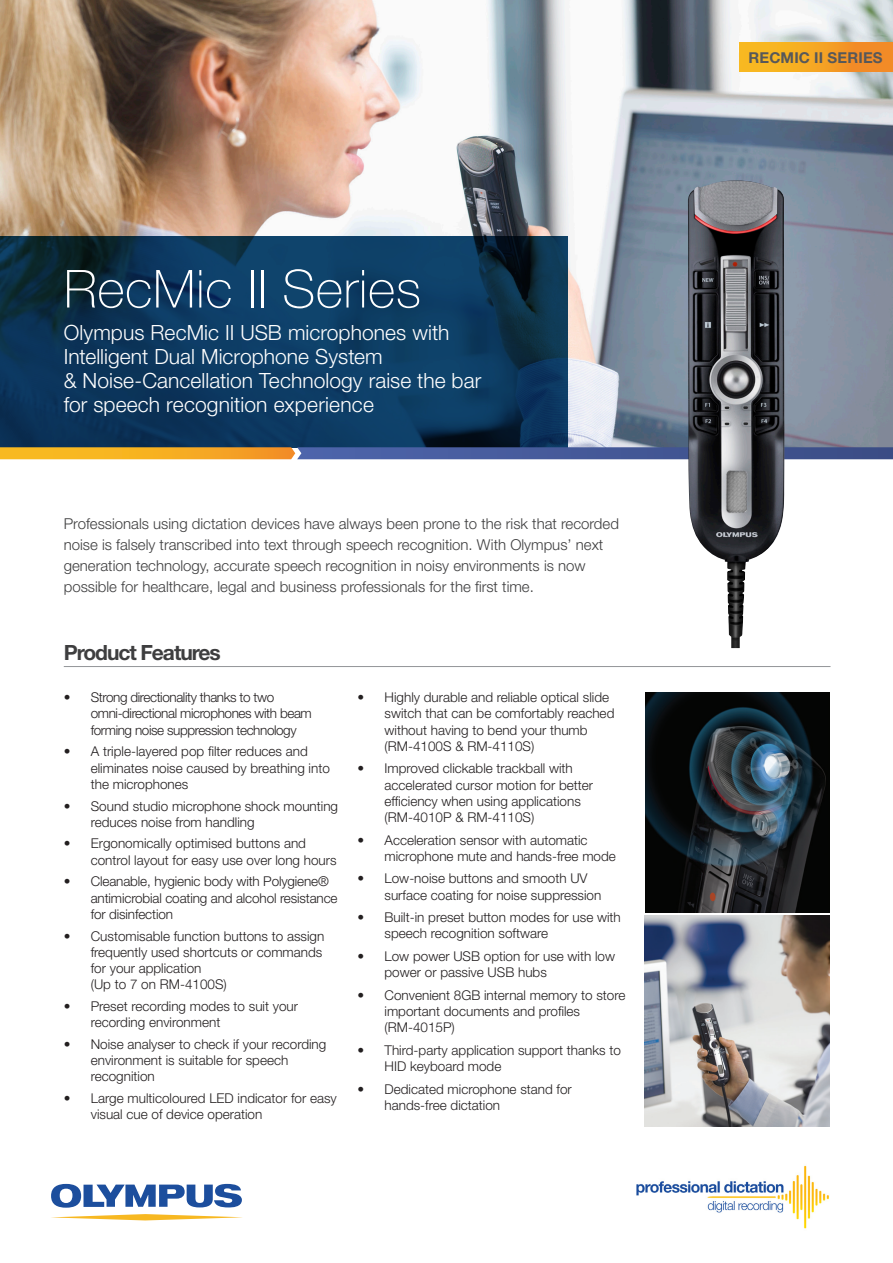
<style>
.page{position:relative;width:893px;height:1263px;background:#fff}
.page>*{position:absolute;margin:0;border:0;box-sizing:border-box;transform-origin:0 0}
.t1{font:100 52.5px "Helvetica Neue LT Std";letter-spacing:.01em;color:#fff}
.t2{font:300 21px/24px "Helvetica Neue LT Std";letter-spacing:.005em;color:#fff}
.t3{font:700 21px "Helvetica Neue LT Std";letter-spacing:-.05em;color:#3e3e3f}
.t4{font:300 15px/21px "Helvetica Neue LT Std";color:#3e3e3f}
.t5{font:700 15px "Helvetica Neue LT Std";letter-spacing:.01em;color:#57585a}
.t6{font:300 13.5px/16.2px "Helvetica Neue LT Std";color:#231f20}
.t7{font:300 13.5px/16.2px "Helvetica Neue LT Std";letter-spacing:-.03em;color:#231f20}
</style>
<div class="page">
<img style="left:0;top:0;width:893px;height:447px">
<hr style="left:64px;top:666px;width:766px;height:1px;background:#939598">
<svg style="left:0;top:236px;width:568px;height:211px;background:#0c3659"></svg>
<svg style="left:0;top:447px;width:893px;height:12px;background:#85786e"></svg>
<img style="left:688px;top:180px;width:97px;height:468px">
<div style="left:740px;top:43px;width:153px;height:28px;background:linear-gradient(to right,#f9c120,#f18428)"></div>
<img style="left:645px;top:915px;width:184px;height:212px">
<svg style="left:51px;top:1184px;width:191px;height:24px"></svg>
<svg style="left:51px;top:1214px;width:191px;height:6px"></svg>
<img style="left:636px;top:1165px;width:193px;height:64px">
<img style="left:645px;top:692px;width:184px;height:220px">
<p class="t1" style="left:64px;top:259px;width:359px">RecMic II Series</p>
<p class="t2" style="left:64px;top:320px;width:419px">Olympus RecMic II USB microphones with Intelligent Dual Microphone System<br>&amp; Noise-Cancellation Technology raise the bar for speech recognition experience</p>
<p class="t4" style="left:64px;top:512px;width:557px">Professionals using dictation devices have always been prone to the risk that recorded noise is falsely transcribed into text through speech recognition. With Olympus’ next generation technology, accurate speech recognition in noisy environments is now possible for healthcare, legal and business professionals for the first time.</p>
<p class="t3" style="left:64px;top:639px;width:158px">Product Features</p>
<p class="t7" style="left:91px;top:689px;width:223px;text-indent:-27px">• Strong directionality thanks to two omni-directional microphones with beam forming noise suppression technology</p>
<p class="t6" style="left:91px;top:743px;width:241px;text-indent:-27px">• A triple-layered pop filter reduces and eliminates noise caused by breathing into the microphones</p>
<p class="t6" style="left:91px;top:797px;width:249px;text-indent:-27px">• Sound studio microphone shock mounting reduces noise from handling</p>
<p class="t6" style="left:91px;top:835px;width:247px;text-indent:-27px">• Ergonomically optimised buttons and control layout for easy use over long hours</p>
<p class="t6" style="left:91px;top:873px;width:248px;text-indent:-27px">• Cleanable, hygienic body with Polygiene® antimicrobial coating and alcohol resistance for disinfection</p>
<p class="t6" style="left:91px;top:927px;width:235px;text-indent:-27px">• Customisable function buttons to assign frequently used shortcuts or commands for your application<br>(Up to 7 on RM-4100S)</p>
<p class="t6" style="left:91px;top:998px;width:209px;text-indent:-27px">• Preset recording modes to suit your recording environment</p>
<p class="t6" style="left:91px;top:1035px;width:237px;text-indent:-27px">• Noise analyser to check if your recording environment is suitable for speech recognition</p>
<p class="t6" style="left:91px;top:1090px;width:248px;text-indent:-27px">• Large multicoloured LED indicator for easy visual cue of device operation</p>
<p class="t6" style="left:385px;top:689px;width:231px;text-indent:-27px">• Highly durable and reliable optical slide switch that can be comfortably reached without having to bend your thumb (RM-4100S &amp; RM-4110S)</p>
<p class="t6" style="left:385px;top:760px;width:210px;text-indent:-27px">• Improved clickable trackball with accelerated cursor motion for better efficiency when using applications (RM-4010P &amp; RM-4110S)</p>
<p class="t6" style="left:385px;top:831px;width:233px;text-indent:-27px">• Acceleration sensor with automatic microphone mute and hands-free mode</p>
<p class="t6" style="left:385px;top:870px;width:218px;text-indent:-27px">• Low-noise buttons and smooth UV surface coating for noise suppression</p>
<p class="t6" style="left:385px;top:909px;width:238px;text-indent:-27px">• Built-in preset button modes for use with speech recognition software</p>
<p class="t6" style="left:385px;top:948px;width:232px;text-indent:-27px">• Low power USB option for use with low power or passive USB hubs</p>
<p class="t6" style="left:385px;top:986px;width:242px;text-indent:-27px">• Convenient 8GB internal memory to store important documents and profiles (RM-4015P)</p>
<p class="t6" style="left:385px;top:1041px;width:238px;text-indent:-27px">• Third-party application support thanks to<br>HID keyboard mode</p>
<p class="t6" style="left:385px;top:1080px;width:189px;text-indent:-27px">• Dedicated microphone stand for hands-free dictation</p>
<p class="t5" style="left:749px;top:48px;width:136px">RECMIC II SERIES</p>
</div>
